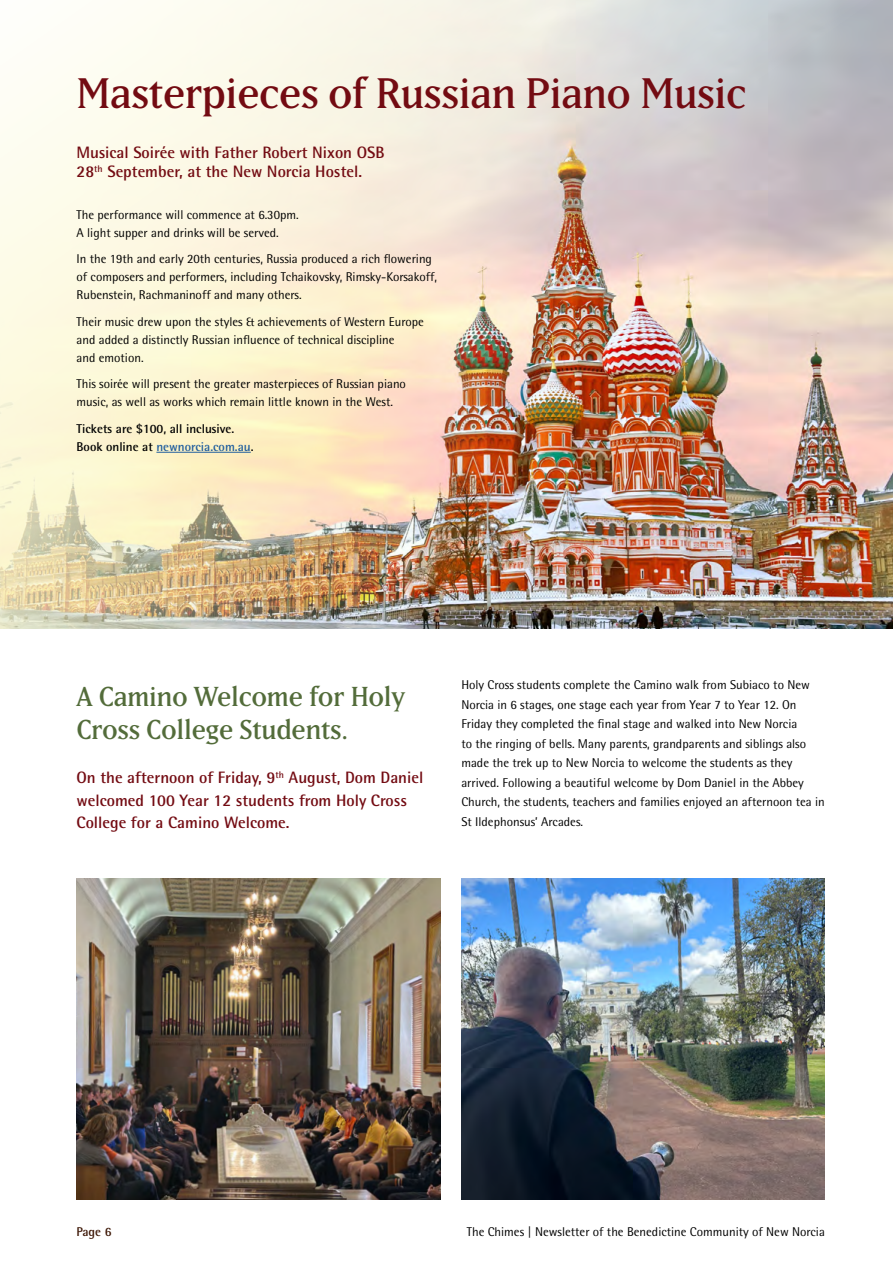
<style>
.page{position:relative;width:893px;height:1263px;background:#fff}
.page>*{position:absolute;margin:0;border:0;box-sizing:border-box;transform-origin:0 0}
.H1_Small{font:42px "Matrix IIOT";letter-spacing:-.01em;color:#730b12}
.H1_XSmall{font:27px/33px "Matrix IIOT";letter-spacing:-.01em;color:#536c3a}
.Subheading{font:700 16.5px/22.5px "Rotis Semi Sans Std";color:#730b12}
.Body{font:12.75px/19.5px "Rotis Semi Sans Std";color:#000}
.Body-2{font:700 12.75px/18px "Rotis Semi Sans Std";color:#000}
.t1{font:700 12.75px "Rotis Semi Sans Std";color:#3c1605}
.s1{color:#215e9e}
</style>
<div class="page">
<img style="left:0;top:0;width:893px;height:628px">
<hr style="left:156px;top:452px;width:95px;height:1px;background:#215e9e">
<img style="left:77px;top:878px;width:363px;height:321px">
<img style="left:461px;top:878px;width:364px;height:321px">
<p class="H1_Small" style="left:77px;top:69px;width:671px">Masterpieces of Russian Piano Music</p>
<p class="Subheading" style="left:77px;top:142px;width:310px;line-height:19.5px">Musical Soirée with Father Robert Nixon OSB<br>28<sup>th</sup> September, at the New Norcia Hostel.</p>
<p class="Body" style="left:77px;top:205px;width:224px;line-height:18px">The performance will commence at 6.30pm.<br>A light supper and drinks will be served.</p>
<p class="Body" style="left:77px;top:250px;width:362px;line-height:18px">In the 19th and early 20th centuries, Russia produced a rich flowering of composers and performers, including Tchaikovsky, Rimsky-Korsakoff,<br>Rubenstein, Rachmaninoff and many others.</p>
<p class="Body" style="left:77px;top:312px;width:349px;line-height:18px">Their music drew upon the styles &amp; achievements of Western Europe and added a distinctly Russian influence of technical discipline<br>and emotion.</p>
<p class="Body" style="left:77px;top:375px;width:331px;line-height:18px">This soirée will present the greater masterpieces of Russian piano music, as well as works which remain little known in the West.</p>
<p class="Body-2" style="left:77px;top:419px;width:179px">Tickets are $100, all inclusive.<br>Book online at <span class="s1">newnorcia.com.au</span>.</p>
<p class="H1_XSmall" style="left:77px;top:680px;width:330px">A Camino Welcome for Holy<br>Cross College Students.</p>
<p class="Subheading" style="left:77px;top:766px;width:348px">On the afternoon of Friday, 9<sup>th</sup> August, Dom Daniel welcomed 100 Year 12 students from Holy Cross<br>College for a Camino Welcome.</p>
<p class="Body" style="left:461px;top:675px;width:365px">Holy Cross students complete the Camino walk from Subiaco to New Norcia in 6 stages, one stage each year from Year 7 to Year 12. On Friday they completed the final stage and walked into New Norcia<br>to the ringing of bells. Many parents, grandparents and siblings also made the trek up to New Norcia to welcome the students as they arrived. Following a beautiful welcome by Dom Daniel in the Abbey Church, the students, teachers and families enjoyed an afternoon tea in St Ildephonsus’ Arcades.</p>
<p class="t1" style="left:77px;top:1223px;width:36px">Page 6</p>
<p class="Body" style="left:467px;top:1221px;width:360px">The Chimes | Newsletter of the Benedictine Community of New Norcia</p>
</div>
